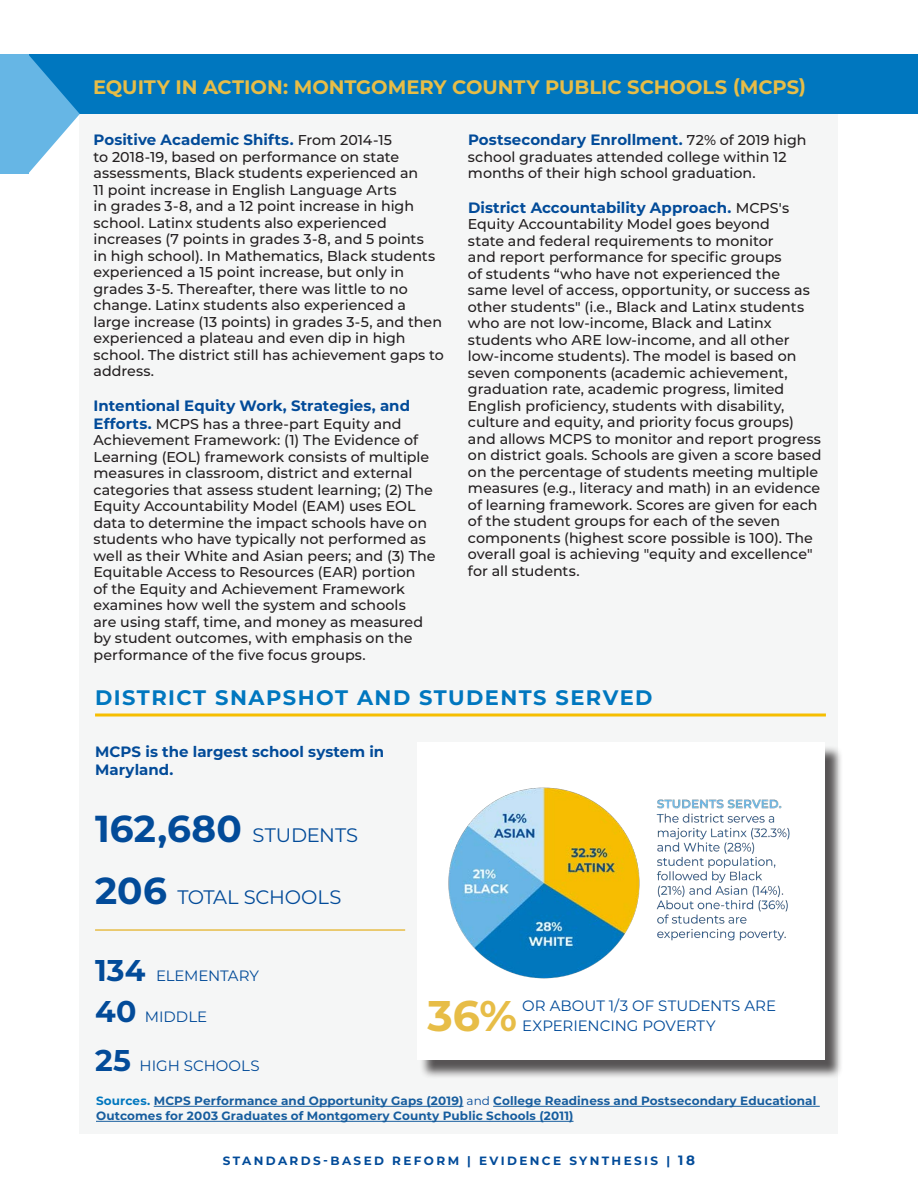
<style>
.page{position:relative;width:918px;height:1188px;background:#fff}
.page>*{position:absolute;margin:0;border:0;box-sizing:border-box;transform-origin:0 0}
.Body_Text{font:700 42.9px "Montserrat";color:#e7bd47}
.Section_Title{font:700 21px "Montserrat";letter-spacing:.07em;color:#0077bf}
.Body_Text-2{font:700 19.5px "Montserrat";color:#e7bd47}
.Body_Text-3{font:19.5px "Montserrat";letter-spacing:-.01em;color:#024b99}
.Body_Text-4{font:700 15px/18px "Montserrat";color:#024b99}
.Body_Text-5{font:15px/19.5px "Montserrat";color:#024b99}
.Body_Text-6{font:500 14.25px/16.5px "Montserrat";color:#231f20}
.Bullets{font:700 12px/15px "Montserrat";letter-spacing:.01em;color:#175d9e}
.t1{font:700 12px "Montserrat";letter-spacing:.2em;color:#024b99}
.s1{font-weight:500;font-size:14.25px;color:#231f20}
.s2{font-weight:700;font-size:15px;color:#024b99}
.s3{font-weight:700;font-size:37.5px}
.s4{font-weight:700;font-size:30px}
.s5{color:#0077bf}
.s6{font-weight:400;color:#024b99}
.s7{font-size:13.5px}
</style>
<div class="page">
<div style="left:28px;top:54px;width:890px;height:60px;background:#0077bf"></div>
<div style="left:80px;top:114px;width:758px;height:1020px;background:#f5f6f6"></div>
<div style="left:0;top:54px;width:29px;height:120px;background:#66b6e5"></div>
<svg style="left:29px;top:55px;width:51px;height:118px"></svg>
<div style="left:419px;top:745px;width:424px;height:334px;background:#231f20;opacity:.75"></div>
<img style="left:419px;top:745px;width:405px;height:315px">
<hr style="left:95px;top:714px;width:731px;height:3px;background:#f6be00">
<hr style="left:95px;top:929px;width:310px;height:2px;background:#e7bd47">
<hr style="left:154px;top:1106px;width:309px;height:1px;background:#175d9e">
<hr style="left:493px;top:1106px;width:327px;height:1px;background:#175d9e">
<hr style="left:96px;top:1121px;width:478px;height:1px;background:#175d9e">
<p class="Body_Text-2" style="left:93px;top:73px;width:715px">EQUITY IN ACTION: MONTGOMERY COUNTY PUBLIC SCHOOLS (MCPS)</p>
<p class="Body_Text-4" style="left:94px;top:130px;width:300px">Positive Academic Shifts. <span class="s1">From 2014-15</span></p>
<p class="Body_Text-6" style="left:94px;top:148px;width:352px">to 2018-19, based on performance on state assessments, Black students experienced an<br>11 point increase in English Language Arts<br>in grades 3-8, and a 12 point increase in high school. Latinx students also experienced increases (7 points in grades 3-8, and 5 points<br>in high school). In Mathematics, Black students experienced a 15 point increase, but only in grades 3-5. Thereafter, there was little to no change. Latinx students also experienced a large increase (13 points) in grades 3-5, and then experienced a plateau and even dip in high school. The district still has achievement gaps to address.</p>
<p class="Body_Text-4" style="left:94px;top:395px;width:318px">Intentional Equity Work, Strategies, and</p>
<p class="Body_Text-6" style="left:94px;top:415px;width:337px"><span class="s2">Efforts.</span> MCPS has a three-part Equity and<br>Achievement Framework: (1) The Evidence of<br>Learning (EOL) framework consists of multiple</p>
<p class="Body_Text-6" style="left:94px;top:464px;width:344px">measures in classroom, district and external categories that assess student learning; (2) The Equity Accountability Model (EAM) uses EOL data to determine the impact schools have on students who have typically not performed as well as their White and Asian peers; and (3) The Equitable Access to Resources (EAR) portion<br>of the Equity and Achievement Framework examines how well the system and schools<br>are using staff, time, and money as measured by student outcomes, with emphasis on the performance of the five focus groups.</p>
<p class="Body_Text-4" style="left:468px;top:130px;width:340px">Postsecondary Enrollment. <span class="s1">72% of 2019 high</span></p>
<p class="Body_Text-6" style="left:468px;top:148px;width:320px">school graduates attended college within 12 months of their high school graduation.</p>
<p class="Body_Text-4" style="left:468px;top:197px;width:323px">District Accountability Approach. <span class="s1">MCPS's</span></p>
<p class="Body_Text-6" style="left:468px;top:215px;width:355px">Equity Accountability Model goes beyond<br>state and federal requirements to monitor<br>and report performance for specific groups<br>of students “who have not experienced the same level of access, opportunity, or success as other students" (i.e., Black and Latinx students who are not low-income, Black and Latinx students who ARE low-income, and all other low-income students). The model is based on seven components (academic achievement, graduation rate, academic progress, limited English proficiency, students with disability, culture and equity, and priority focus groups) and allows MCPS to monitor and report progress on district goals. Schools are given a score based on the percentage of students meeting multiple measures (e.g., literacy and math) in an evidence of learning framework. Scores are given for each of the student groups for each of the seven components (highest score possible is 100). The overall goal is achieving "equity and excellence" for all students.</p>
<p class="Section_Title" style="left:95px;top:682px;width:559px">DISTRICT SNAPSHOT AND STUDENTS SERVED</p>
<p class="Body_Text-4" style="left:95px;top:742px;width:291px">MCPS is the largest school system in<br>Maryland.</p>
<p class="Body_Text-3" style="left:95px;top:821px;width:265px"><span class="s3">162,680</span> STUDENTS</p>
<p class="Body_Text-3" style="left:95px;top:883px;width:248px"><span class="s3">206</span> TOTAL SCHOOLS</p>
<p class="Body_Text-5" style="left:95px;top:965px;width:165px"><span class="s4">134</span> ELEMENTARY</p>
<p class="Body_Text-5" style="left:95px;top:1007px;width:114px"><span class="s4">40</span> MIDDLE</p>
<p class="Body_Text" style="left:428px;top:984px;width:91px">36%</p>
<p class="Body_Text-5" style="left:522px;top:995px;width:255px">OR ABOUT 1/3 OF STUDENTS ARE<br>EXPERIENCING POVERTY</p>
<p class="Body_Text-5" style="left:95px;top:1056px;width:166px"><span class="s4">25</span> HIGH SCHOOLS</p>
<p class="Bullets" style="left:96px;top:1093px;width:722px"><span class="s5">Sources.</span> MCPS Performance and Opportunity Gaps (2019) <span class="s6">and</span> College Readiness and Postsecondary Educational<br>Outcomes for 2003 Graduates of Montgomery County Public Schools (2011)</p>
<p class="t1" style="left:223px;top:1153px;width:474px">STANDARDS-BASED REFORM | EVIDENCE SYNTHESIS | <span class="s7">18</span></p>
</div>
